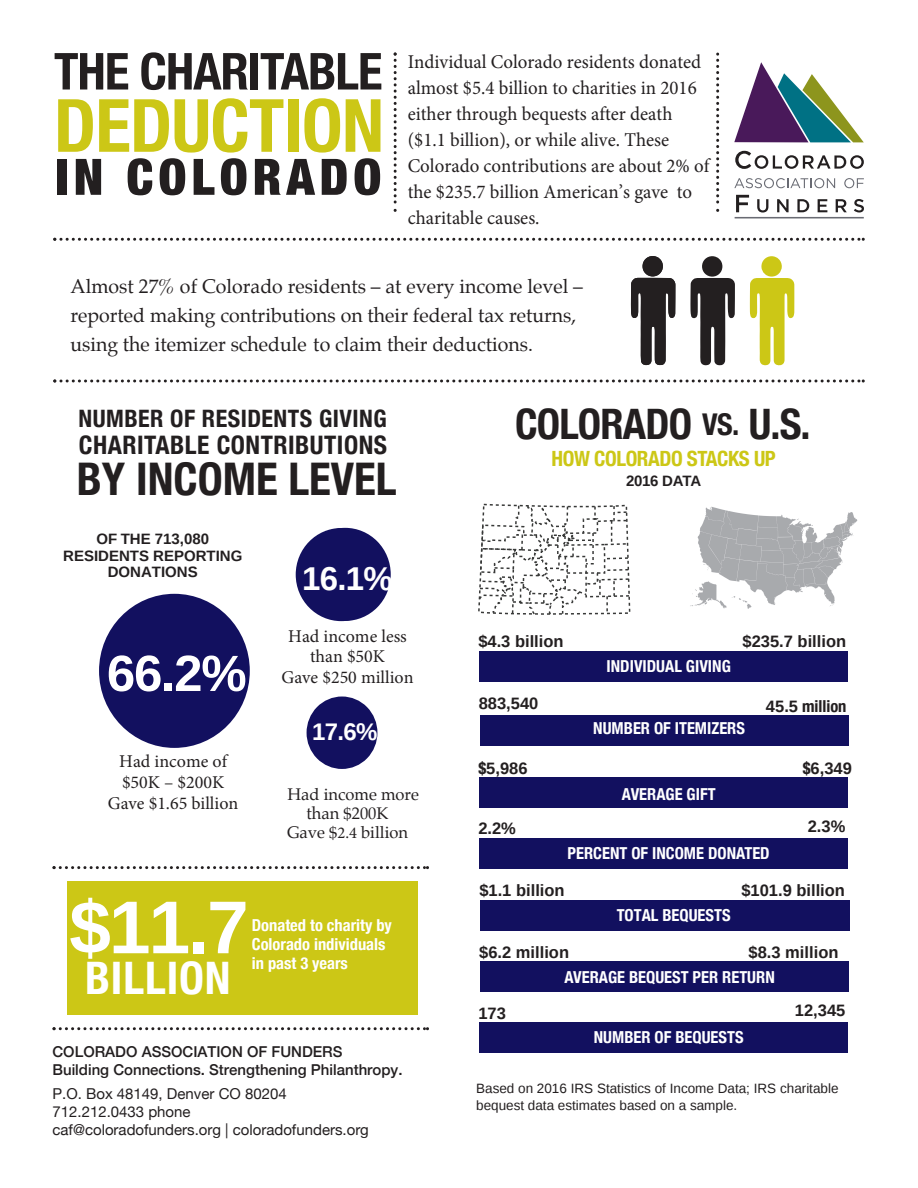
<style>
.page{position:relative;width:918px;height:1188px;background:#fff}
.page>*{position:absolute;margin:0;border:0;box-sizing:border-box;transform-origin:0 0}
.t1{font:700 74.85px "Liberation Sans";color:#fff}
.t2{font:700 condensed 73.5px "Helvetica Neue";letter-spacing:-.01em;color:#ccc716}
.t3{font:700 condensed 51px "Helvetica Neue";letter-spacing:-.02em;color:#231f20}
.t4{font:700 51px "Liberation Sans";color:#fff}
.t5{font:900 condensed 50.25px "Helvetica Neue";letter-spacing:.1em;color:#231f20}
.t6{font:700 condensed 45px "Helvetica Neue";color:#231f20}
.t7{font:700 condensed 44.85px "Helvetica Neue";letter-spacing:.02em;color:#fff}
.t8{font:700 condensed 42px "Helvetica Neue";letter-spacing:-.02em;color:#231f20}
.t9{font:700 33px "Liberation Sans";color:#fff}
.t10{font:700 condensed 25.5px "Helvetica Neue";letter-spacing:.02em;color:#231f20}
.t11{font:700 condensed 24px "Helvetica Neue";letter-spacing:.02em;color:#231f20}
.t12{font:700 24px "Liberation Sans";color:#fff}
.t13{font:700 condensed 21px "Helvetica Neue";letter-spacing:-.02em;color:#ccc716}
.t14{font:19.5px/26px "Minion Pro";color:#231f20}
.t15{font:19.5px/29px "Palatino";color:#231f20}
.t16{font:18px/20.7px "Minion Pro";color:#231f20;text-align:center}
.t17{font:700 condensed 16.5px/19px "Helvetica Neue";color:#fff}
.t18{font:700 16.5px "Liberation Sans";color:#231f20}
.t19{font:16.5px "Palatino";color:#231f20}
.t20{font:700 condensed 16.5px "Helvetica Neue";color:#231f20}
.t21{font:15px/18px "Helvetica Neue";color:#231f20}
.t22{font:500 15px/18px "Helvetica Neue";color:#231f20}
.t23{font:700 15px/16.5px "Liberation Sans";color:#231f20;text-align:center}
.t24{font:700 15px "Liberation Sans";letter-spacing:-.02em;color:#231f20}
.t25{font:13.5px/16.2px "Liberation Sans";color:#231f20}
.s1{font-family:"Minion Pro"}
.s2{font-size:30px}
.s3{font-family:"Liberation Sans";font-stretch:normal}
.s4{font-family:"Helvetica Neue";font-stretch:condensed}
</style>
<div class="page">
<svg style="left:53px;top:238px;width:812px;height:3px"></svg>
<svg style="left:53px;top:380px;width:812px;height:2px"></svg>
<svg style="left:52px;top:1027px;width:377px;height:3px"></svg>
<svg style="left:52px;top:866px;width:377px;height:3px"></svg>
<svg style="left:394px;top:52px;width:3px;height:160px"></svg>
<svg style="left:716px;top:54px;width:3px;height:158px"></svg>
<svg style="left:296px;top:528px;width:95px;height:93px"></svg>
<div style="left:99px;top:594px;width:151px;height:154px;background:#12105f;border-radius:50%"></div>
<div style="left:479px;top:651px;width:369px;height:30px;background:#12105f"></div>
<div style="left:480px;top:716px;width:369px;height:30px;background:#12105f"></div>
<div style="left:479px;top:777px;width:369px;height:31px;background:#12105f"></div>
<div style="left:479px;top:838px;width:369px;height:30px;background:#12105f"></div>
<div style="left:67px;top:881px;width:351px;height:134px;background:#ccc716"></div>
<div style="left:480px;top:962px;width:369px;height:30px;background:#12105f"></div>
<div style="left:480px;top:900px;width:369px;height:30px;background:#12105f"></div>
<div style="left:479px;top:1023px;width:369px;height:30px;background:#12105f"></div>
<svg style="left:631px;top:256px;width:44px;height:109px"></svg>
<div style="left:642px;top:256px;width:21px;height:20px;background:#231f20;border-radius:50%"></div>
<svg style="left:690px;top:278px;width:45px;height:87px"></svg>
<div style="left:702px;top:256px;width:20px;height:21px;background:#231f20;border-radius:50%"></div>
<svg style="left:750px;top:278px;width:44px;height:88px"></svg>
<div style="left:761px;top:256px;width:21px;height:21px;background:#ccc716;border-radius:50%"></div>
<svg style="left:307px;top:697px;width:70px;height:72px"></svg>
<svg style="left:735px;top:151px;width:129px;height:18px"></svg>
<svg style="left:734px;top:178px;width:101px;height:10px"></svg>
<svg style="left:844px;top:178px;width:20px;height:10px"></svg>
<svg style="left:736px;top:195px;width:13px;height:17px"></svg>
<svg style="left:757px;top:199px;width:11px;height:14px"></svg>
<svg style="left:777px;top:199px;width:12px;height:13px"></svg>
<svg style="left:797px;top:199px;width:12px;height:13px"></svg>
<svg style="left:818px;top:199px;width:9px;height:13px"></svg>
<svg style="left:836px;top:199px;width:11px;height:13px"></svg>
<svg style="left:854px;top:199px;width:10px;height:13px"></svg>
<hr style="left:735px;top:217px;width:129px;height:1px;background:#696b73">
<svg style="left:734px;top:62px;width:130px;height:80px"></svg>
<img style="left:690px;top:506px;width:168px;height:103px">
<svg style="left:478px;top:503px;width:153px;height:179px"></svg>
<h3 class="t3" style="left:54px;top:29px;width:330px">THE CHARITABLE</h3>
<h2 class="t2" style="left:54px;top:65px;width:332px">DEDUCTION</h2>
<h3 class="t5" style="left:55px;top:136px;width:327px">IN COLORADO</h3>
<p class="t14" style="left:408px;top:49px;width:303px">Individual Colorado residents donated almost $5.4 billion to charities in 2016 either through bequests after death ($1.1 billion), or while alive. These Colorado contributions are about 2% of the $235.7 billion American’s gave to charitable causes.</p>
<p class="t15" style="left:70px;top:272px;width:514px">Almost 27% o f Colorado residents – at every income level – reported making contributions on their federal tax returns, using the itemizer schedule to claim their deductions.</p>
<p class="t11" style="left:78px;top:398px;width:310px">NUMBER OF RESIDENTS GIVING</p>
<h3 class="t10" style="left:79px;top:424px;width:310px">CHARITABLE CONTRIBUTIONS</h3>
<h3 class="t6" style="left:77px;top:441px;width:321px">BY INCOME LEVEL</h3>
<p class="t23" style="left:63px;top:530px;width:181px">OF THE 713,080<br>RESIDENTS REPORTING<br>DONATIONS</p>
<h3 class="t4" style="left:107px;top:638px;width:141px">66.2%</h3>
<p class="t16" style="left:108px;top:751px;width:132px">Had income of $50K – $200K<br>Gave $1.65 billion</p>
<h3 class="t9" style="left:302px;top:556px;width:92px">16.1%</h3>
<p class="t16" style="left:282px;top:625px;width:134px">Had income less than $50K<br>Gave $250 million</p>
<p class="t12" style="left:312px;top:716px;width:67px">17.6%</p>
<p class="t19" style="left:288px;top:780px;width:133px">Had income more</p>
<p class="t19" style="left:307px;top:799px;width:83px">than $200K</p>
<p class="t19" style="left:287px;top:818px;width:123px">Gave $<span class="s1">2.4</span> billion</p>
<h1 class="t1" style="left:69px;top:876px;width:181px">$11.7</h1>
<h3 class="t7" style="left:85px;top:941px;width:147px">BILLION</h3>
<p class="t17" style="left:252px;top:915px;width:142px">Donated to charity by<br>Colorado individuals in past 3 years</p>
<p class="t22" style="left:52px;top:1041px;width:352px">COLORADO ASSOCIATION OF FUNDERS<br>Building Connections. Strengthening Philanthropy.</p>
<p class="t21" style="left:52px;top:1085px;width:318px">P.O. Box 48149, Denver CO 80204<br>712.212.0433 phone<br>caf@coloradofunders.org | coloradofunders.org</p>
<h3 class="t8" style="left:515px;top:389px;width:297px">COLORADO <span class="s2">VS.</span> U.S.</h3>
<p class="t13" style="left:552px;top:441px;width:226px">HOW COLORADO STACKS UP</p>
<p class="t24" style="left:626px;top:470px;width:77px">2016 DATA</p>
<p class="t18" style="left:478px;top:630px;width:87px">$4.3 billion</p>
<p class="t18" style="left:743px;top:630px;width:105px">$235.7 billion</p>
<p class="t17" style="left:607px;top:655px;width:126px">INDIVIDUAL GIVING</p>
<p class="t18" style="left:479px;top:692px;width:61px">883,540</p>
<p class="t20" style="left:766px;top:692px;width:82px"><span class="s3">45.5</span> million</p>
<p class="t17" style="left:593px;top:718px;width:153px">NUMBER OF ITEMIZERS</p>
<p class="t18" style="left:478px;top:757px;width:51px"><span class="s4">$</span>5,986</p>
<p class="t18" style="left:803px;top:757px;width:51px"><span class="s4">$</span>6,349</p>
<p class="t17" style="left:622px;top:783px;width:95px">AVERAGE GIFT</p>
<p class="t18" style="left:478px;top:817px;width:39px">2.2%</p>
<p class="t18" style="left:808px;top:815px;width:39px">2.3%</p>
<p class="t17" style="left:568px;top:842px;width:204px">PERCENT OF INCOME DONATED</p>
<p class="t18" style="left:479px;top:879px;width:87px">$1.1 billion</p>
<p class="t18" style="left:741px;top:879px;width:105px">$101.9 billion</p>
<p class="t17" style="left:617px;top:904px;width:115px">TOTAL BEQUESTS</p>
<p class="t18" style="left:479px;top:941px;width:91px">$6.2 million</p>
<p class="t18" style="left:749px;top:941px;width:91px">$8.3 million</p>
<p class="t17" style="left:564px;top:967px;width:212px">AVERAGE BEQUEST PER RETURN</p>
<p class="t18" style="left:478px;top:1002px;width:29px">173</p>
<p class="t18" style="left:795px;top:999px;width:52px">12,345</p>
<p class="t17" style="left:594px;top:1027px;width:151px">NUMBER OF BEQUESTS</p>
<p class="t25" style="left:476px;top:1081px;width:364px">Based on 2016 IRS Statistics of Income Data; IRS charitable bequest data estimates based on a sample.</p>
</div>
